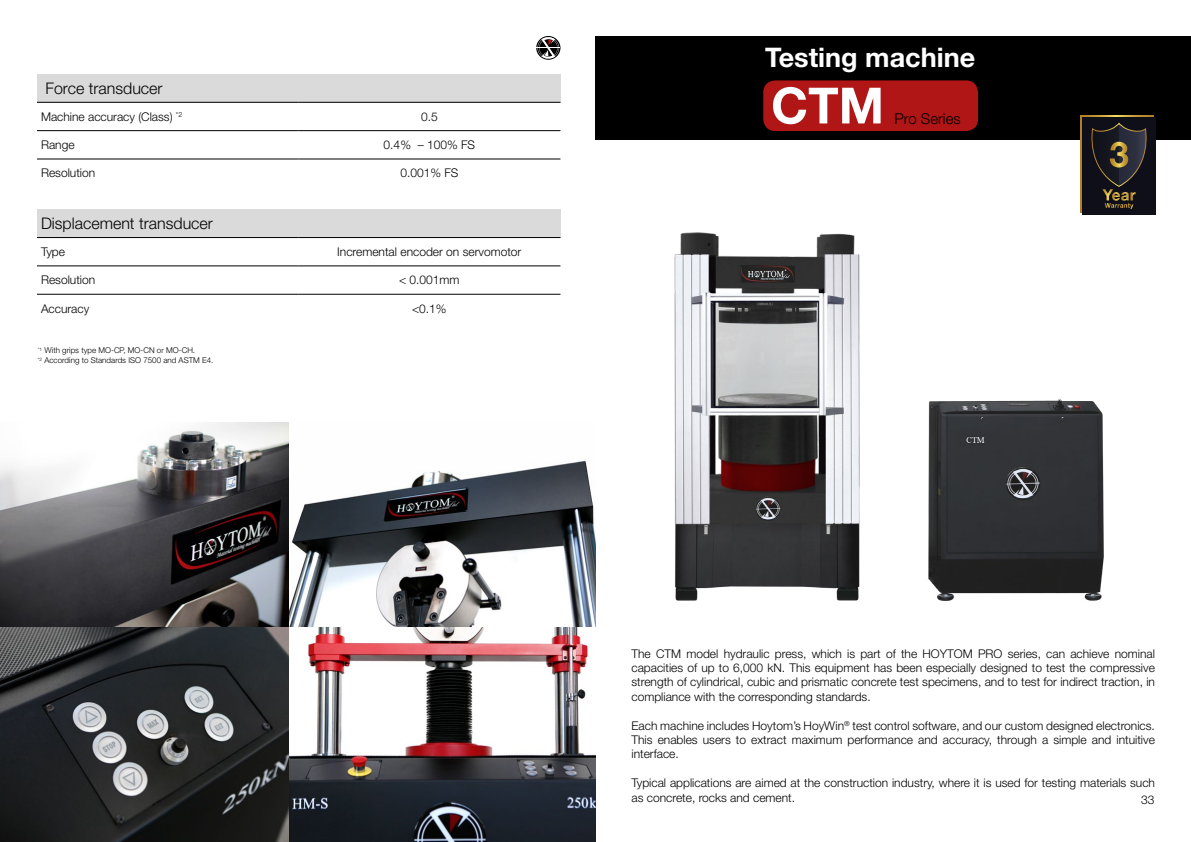
<style>
.page{position:relative;width:1191px;height:842px;background:#fff}
.page>*{position:absolute;margin:0;border:0;box-sizing:border-box;transform-origin:0 0}
.t1{font:700 50px "Helvetica Neue LT Std";color:#fff}
.t2{font:700 27px "Helvetica Neue LT Std";color:#fff}
.t3{font:300 16px "Helvetica Neue LT Std";color:#000}
.t4{font:300 15px "Helvetica Neue LT Std";color:#000}
.t5{font:300 12px/14.4px "Helvetica Neue LT Std";color:#000;text-align:justify}
.t6{font:300 8px/10px "Helvetica Neue LT Std";color:#000}
</style>
<div class="page">
<svg style="left:536px;top:36px;width:24px;height:24px"></svg>
<svg style="left:536px;top:37px;width:24px;height:22px"></svg>
<div style="left:37px;top:74px;width:523px;height:28px;background:#dadada"></div>
<hr style="left:37px;top:102px;width:261px;height:1px;background:#000">
<hr style="left:298px;top:102px;width:262px;height:1px;background:#000">
<hr style="left:37px;top:130px;width:261px;height:1px;background:#000">
<hr style="left:298px;top:130px;width:262px;height:1px;background:#000">
<hr style="left:37px;top:159px;width:261px;height:1px;background:#000">
<hr style="left:298px;top:159px;width:262px;height:1px;background:#000">
<div style="left:37px;top:209px;width:523px;height:29px;background:#dadada"></div>
<hr style="left:37px;top:237px;width:261px;height:1px;background:#000">
<hr style="left:298px;top:237px;width:262px;height:1px;background:#000">
<hr style="left:37px;top:266px;width:261px;height:1px;background:#000">
<hr style="left:298px;top:266px;width:262px;height:1px;background:#000">
<hr style="left:37px;top:294px;width:261px;height:1px;background:#000">
<hr style="left:298px;top:294px;width:262px;height:1px;background:#000">
<img style="left:0;top:422px;width:595px;height:420px">
<div style="left:595px;top:36px;width:596px;height:104px;background:#000"></div>
<div style="left:763px;top:80px;width:215px;height:51px;background:#af1615;border-radius:12px"></div>
<img style="left:674px;top:232px;width:430px;height:369px">
<div style="left:1080px;top:115px;width:73px;height:97px;background:linear-gradient(to right,#0e0f19,#0e0f19)"></div>
<div style="left:1082px;top:118px;width:73px;height:97px;background:#0e0f19"></div>
<svg style="left:1091px;top:123px;width:56px;height:86px"></svg>
<h3 class="t3" style="left:45px;top:78px;width:119px">Force transducer</h3>
<p class="t5" style="left:41px;top:109px;width:143px">Machine accuracy (Class) <sup>*2</sup></p>
<p class="t5" style="left:421px;top:109px;width:18px">0.5</p>
<p class="t5" style="left:41px;top:137px;width:35px">Range</p>
<p class="t5" style="left:384px;top:137px;width:93px">0.4% – 100% FS</p>
<p class="t5" style="left:41px;top:166px;width:56px">Resolution</p>
<p class="t5" style="left:400px;top:166px;width:60px">0.001% FS</p>
<h3 class="t3" style="left:41px;top:214px;width:173px">Displacement transducer</h3>
<p class="t5" style="left:41px;top:244px;width:26px">Type</p>
<p class="t5" style="left:337px;top:244px;width:186px">Incremental encoder on servomotor</p>
<p class="t5" style="left:41px;top:273px;width:56px">Resolution</p>
<p class="t5" style="left:399px;top:273px;width:62px">&lt; 0.001mm</p>
<p class="t5" style="left:41px;top:301px;width:50px">Accuracy</p>
<p class="t5" style="left:412px;top:301px;width:36px">&lt;0.1%</p>
<p class="t6" style="left:38px;top:345px;width:177px"><sup>*1</sup> With grips type MO-CP, MO-CN or MO-CH.<br><sup>*2</sup> According to Standards ISO 7500 and ASTM E4.</p>
<h2 class="t2" style="left:765px;top:41px;width:211px">Testing machine</h2>
<h1 class="t1" style="left:771px;top:75px;width:114px">CTM</h1>
<p class="t4" style="left:894px;top:109px;width:68px">Pro Series</p>
<p class="t5" style="left:631px;top:646px;width:525px">The CTM model hydraulic press, which is part of the HOYTOM PRO series, can achieve nominal capacities of up to 6,000 kN. This equipment has been especially designed to test the compressive strength of cylindrical, cubic and prismatic concrete test specimens, and to test for indirect traction, in compliance with the corresponding standards.</p>
<p class="t5" style="left:631px;top:718px;width:525px">Each machine includes Hoytom’s HoyWin<sup>®</sup> test control software, and our custom designed electronics.<br>This enables users to extract maximum performance and accuracy, through a simple and intuitive interface.</p>
<p class="t5" style="left:631px;top:775px;width:525px">Typical applications are aimed at the construction industry, where it is used for testing materials such as concrete, rocks and cement.</p>
<p class="t5" style="left:1141px;top:792px;width:15px">33</p>
</div>
